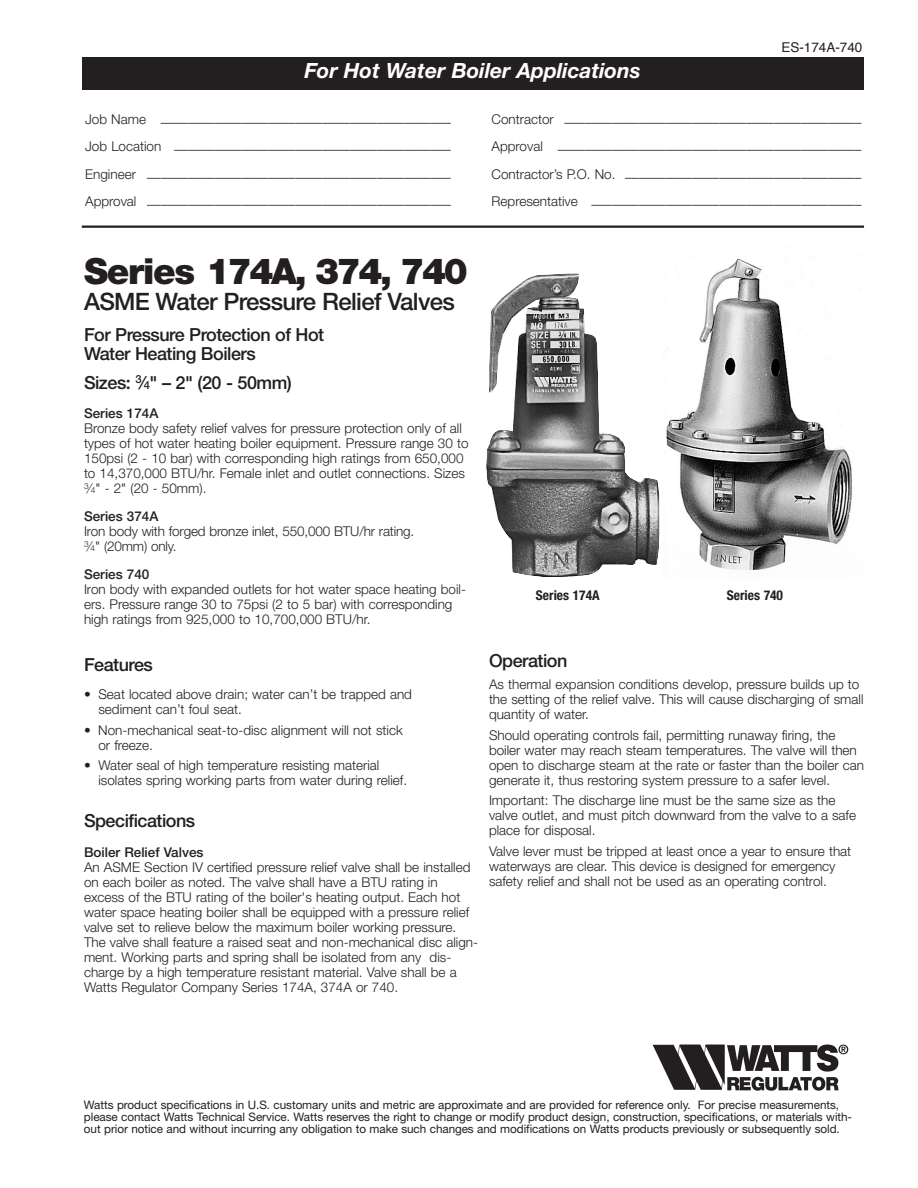
<style>
.page{position:relative;width:918px;height:1188px;background:#fff}
.page>*{position:absolute;margin:0;border:0;box-sizing:border-box;transform-origin:0 0}
.t1{font:900 36px "Helvetica Neue LT Std";letter-spacing:-.065em;color:#231f20}
.t2{font:500 24px "Helvetica Neue LT Std";letter-spacing:-.03em;color:#231f20}
.t3{font:italic 700 21px "Helvetica Neue LT Std";color:#fff}
.t4{font:500 18px/19.5px "Helvetica Neue LT Std";letter-spacing:-.03em;color:#231f20}
.t5{font:300 13.5px/15px "Helvetica Neue LT Std";color:#231f20}
.t6{font:500 13.5px "Helvetica Neue LT Std";color:#231f20}
.t7{font:700 condensed 13.5px "Helvetica Neue LT Std";color:#231f20}
.t8{font:13.5px "Helvetica";color:#231f20}
.t9{font:11.7px/12px "Helvetica Neue LT Std";letter-spacing:-.005em;color:#231f20}
.s1{font-size:11.1px}
.s2{font-size:8.4px}
</style>
<div class="page">
<img style="left:486px;top:273px;width:174px;height:304px">
<div style="left:82px;top:57px;width:781px;height:32px;background:#231f20"></div>
<hr style="left:82px;top:226px;width:782px;height:2px;background:#231f20">
<img style="left:652px;top:1044px;width:197px;height:47px">
<img style="left:663px;top:258px;width:189px;height:313px">
<h3 class="t3" style="left:305px;top:63px;width:338px">For Hot Water Boiler Applications</h3>
<p class="t8" style="left:781px;top:42px;width:83px">ES-174A-740</p>
<p class="t5" style="left:85px;top:116px;width:367px">Job Name –––––––––––––––––––––––––––––––––––––––––––</p>
<p class="t5" style="left:492px;top:116px;width:371px">Contractor ––––––––––––––––––––––––––––––––––––––––––––</p>
<p class="t5" style="left:85px;top:143px;width:367px">Job Location –––––––––––––––––––––––––––––––––––––––––</p>
<p class="t5" style="left:492px;top:143px;width:371px">Approval –––––––––––––––––––––––––––––––––––––––––––––</p>
<p class="t5" style="left:85px;top:170px;width:367px">Engineer –––––––––––––––––––––––––––––––––––––––––––––</p>
<p class="t5" style="left:492px;top:170px;width:371px">Contractor’s P.O. No. –––––––––––––––––––––––––––––––––––</p>
<p class="t5" style="left:85px;top:198px;width:367px">Approval –––––––––––––––––––––––––––––––––––––––––––––</p>
<p class="t5" style="left:492px;top:198px;width:371px">Representative ––––––––––––––––––––––––––––––––––––––––</p>
<h1 class="t1" style="left:84px;top:259px;width:385px">Series 174A, 374, 740</h1>
<h2 class="t2" style="left:84px;top:293px;width:373px">ASME Water Pressure Relief Valves</h2>
<h3 class="t4" style="left:84px;top:326px;width:242px">For Pressure Protection of Hot<br>Water Heating Boilers</h3>
<h3 class="t4" style="left:84px;top:374px;width:209px">Sizes: <sup>3</sup>⁄<span class="s1">4</span>" – 2" (20 - 50mm)</h3>
<p class="t6" style="left:84px;top:408px;width:76px">Series 174A</p>
<p class="t5" style="left:84px;top:421px;width:386px">Bronze body safety relief valves for pressure protection only of all types of hot water heating boiler equipment. Pressure range 30 to 150psi (2 - 10 bar) with corresponding high ratings from 650,000 to 14,370,000 BTU/hr. Female inlet and outlet connections. Sizes <sup>3</sup>⁄<span class="s2">4</span>" - 2" (20 - 50mm).</p>
<p class="t6" style="left:84px;top:511px;width:76px">Series 374A</p>
<p class="t5" style="left:84px;top:524px;width:332px">Iron body with forged bronze inlet, 550,000 BTU/hr rating.<br><sup>3</sup>⁄<span class="s2">4</span>" (20mm) only.</p>
<p class="t6" style="left:84px;top:569px;width:67px">Series 740</p>
<p class="t5" style="left:84px;top:582px;width:384px">Iron body with expanded outlets for hot water space heating boil&shy;ers. Pressure range 30 to 75psi (2 to 5 bar) with corresponding high ratings from 925,000 to 10,700,000 BTU/hr.</p>
<h3 class="t4" style="left:84px;top:656px;width:70px">Features</h3>
<p class="t5" style="left:98px;top:688px;width:315px;text-indent:-14px">• Seat located above drain; water can’t be trapped and sediment can’t foul seat.</p>
<p class="t5" style="left:98px;top:723px;width:306px;text-indent:-14px">• Non-mechanical seat-to-disc alignment will not stick or freeze.</p>
<p class="t5" style="left:98px;top:759px;width:310px;text-indent:-14px">• Water seal of high temperature resisting material isolates spring working parts from water during relief.</p>
<h3 class="t4" style="left:84px;top:812px;width:113px">Specifications</h3>
<p class="t6" style="left:84px;top:847px;width:121px">Boiler Relief Valves</p>
<p class="t5" style="left:84px;top:861px;width:396px">An ASME Section IV certified pressure relief valve shall be installed on each boiler as noted. The valve shall have a BTU rating in excess of the BTU rating of the boiler's heating output. Each hot water space heating boiler shall be equipped with a pressure relief valve set to relieve below the maximum boiler working pressure.<br>The valve shall feature a raised seat and non-mechanical disc align&shy;ment. Working parts and spring shall be isolated from any dis&shy;charge by a high temperature resistant material. Valve shall be a Watts Regulator Company Series 174A, 374A or 740.</p>
<p class="t7" style="left:536px;top:590px;width:65px">Series 174A</p>
<p class="t7" style="left:727px;top:590px;width:58px">Series 740</p>
<h3 class="t4" style="left:489px;top:652px;width:80px">Operation</h3>
<p class="t5" style="left:489px;top:678px;width:376px">As thermal expansion conditions develop, pressure builds up to the setting of the relief valve. This will cause discharging of small quantity of water.</p>
<p class="t5" style="left:489px;top:728px;width:377px">Should operating controls fail, permitting runaway firing, the boiler water may reach steam temperatures. The valve will then open to discharge steam at the rate or faster than the boiler can generate it, thus restoring system pressure to a safer level.</p>
<p class="t5" style="left:489px;top:794px;width:369px">Important: The discharge line must be the same size as the valve outlet, and must pitch downward from the valve to a safe place for disposal.</p>
<p class="t5" style="left:489px;top:844px;width:364px">Valve lever must be tripped at least once a year to ensure that waterways are clear. This device is designed for emergency safety relief and shall not be used as an operating control.</p>
<p class="t9" style="left:84px;top:1100px;width:770px">Watts product specifications in U.S. customary units and metric are approximate and are provided for reference only. For precise measurements, please contact Watts Technical Service. Watts reserves the right to change or modify product design, construction, specifications, or materials with&shy;out prior notice and without incurring any obligation to make such changes and modifications on Watts products previously or subsequently sold.</p>
</div>
